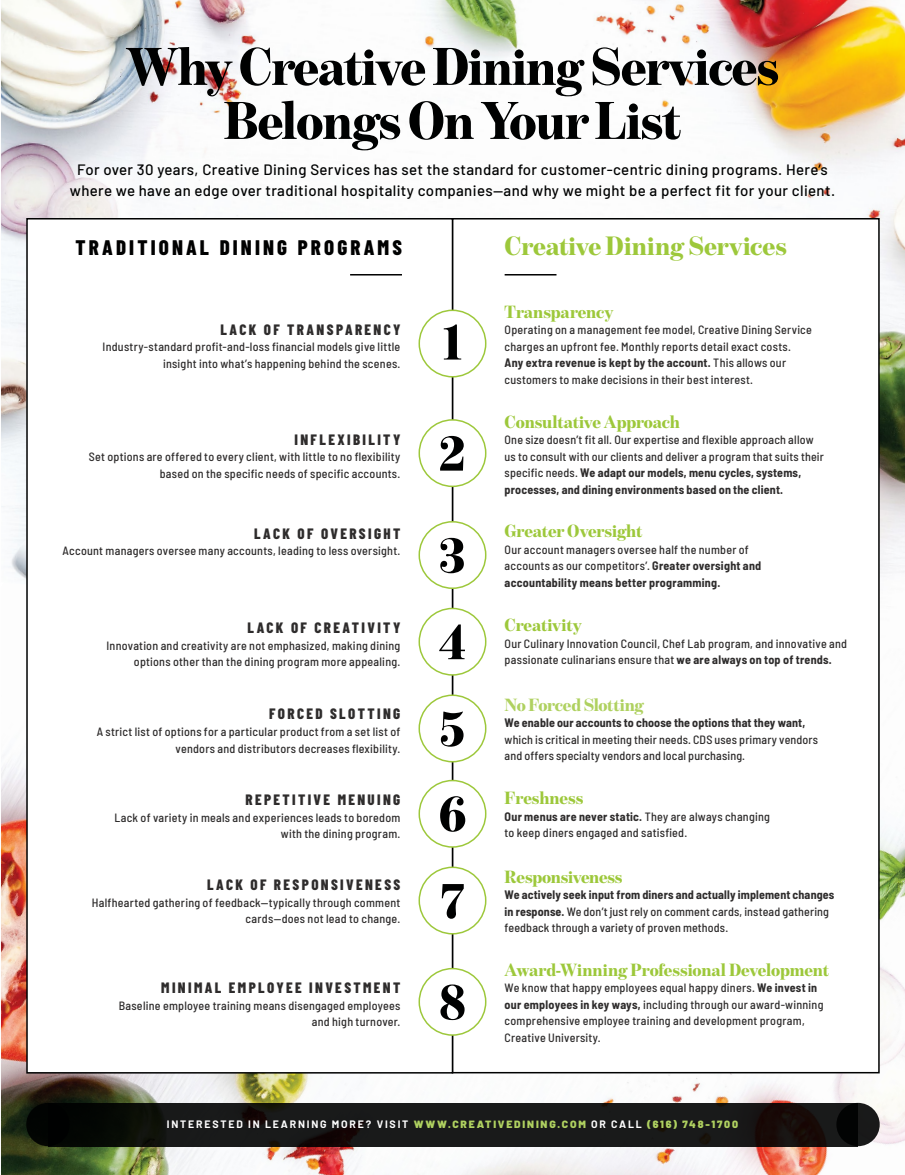
<style>
.page{position:relative;width:905px;height:1175px;background:#fff}
.page>*{position:absolute;margin:0;border:0;box-sizing:border-box;transform-origin:0 0}
.t1{font:900 54px/54px "Benton Mod Disp";letter-spacing:-.02em;color:#000101;text-align:center}
.t2{font:900 52.5px/86.4px "Benton Mod Disp";color:#000101}
.t3{font:900 27px "Benton Mod Disp";color:#9dc83b}
.t4{font:800 21px "Barlow Condensed";letter-spacing:.15em;color:#000101}
.t5{font:900 18px "Benton Mod Disp";letter-spacing:-.01em;color:#9dc83b}
.t6{font:900 18px "Benton Mod Disp";letter-spacing:-.015em;color:#afd160}
.t7{font:500 15px/21px "Barlow";letter-spacing:.025em;color:#000101;text-align:center}
.t8{font:800 15px "Barlow Condensed";letter-spacing:.155em;color:#2e2c2c}
.t9{font:500 semi-condensed 12px/16.5px "Barlow";letter-spacing:.02em;color:#2e2c2c}
.t10{font:700 semi-condensed 12px "Barlow";letter-spacing:.01em;color:#2e2c2c}
.t11{font:700 10.5px "Barlow";letter-spacing:.175em;color:#fff}
.s1{font-weight:700}
.s2{font-weight:900;color:#afd160}
</style>
<div class="page">
<img style="left:1px;top:648px;width:903px;height:526px">
<img style="left:1px;top:0;width:903px;height:648px">
<div style="left:452px;top:218px;width:427px;height:855px;background:#fff;border:2px solid #000101"></div>
<div style="left:26px;top:218px;width:427px;height:855px;background:#fff;border:2px solid #000101"></div>
<hr style="left:350px;top:274px;width:52px;height:1px;background:#000101">
<hr style="left:504px;top:274px;width:52px;height:1px;background:#000101">
<div style="left:419px;top:310px;width:66px;height:67px;background:#fff;border-radius:50%"></div>
<div style="left:418px;top:309px;width:68px;height:68px;border:2px solid #9dc83b;border-radius:50%"></div>
<div style="left:419px;top:420px;width:66px;height:66px;background:#fff;border-radius:50%"></div>
<div style="left:418px;top:419px;width:68px;height:68px;border:2px solid #9dc83b;border-radius:50%"></div>
<div style="left:419px;top:522px;width:66px;height:66px;background:#fff;border-radius:50%"></div>
<div style="left:418px;top:521px;width:68px;height:68px;border:2px solid #9dc83b;border-radius:50%"></div>
<div style="left:419px;top:608px;width:66px;height:67px;background:#fff;border-radius:50%"></div>
<div style="left:418px;top:607px;width:68px;height:68px;border:2px solid #9dc83b;border-radius:50%"></div>
<div style="left:419px;top:695px;width:66px;height:66px;background:#fff;border-radius:50%"></div>
<div style="left:418px;top:694px;width:68px;height:68px;border:2px solid #9dc83b;border-radius:50%"></div>
<div style="left:419px;top:780px;width:66px;height:67px;background:#fff;border-radius:50%"></div>
<div style="left:418px;top:779px;width:68px;height:68px;border:2px solid #9dc83b;border-radius:50%"></div>
<div style="left:419px;top:867px;width:66px;height:66px;background:#fff;border-radius:50%"></div>
<div style="left:418px;top:866px;width:68px;height:68px;border:2px solid #9dc83b;border-radius:50%"></div>
<div style="left:419px;top:968px;width:66px;height:67px;background:#fff;border-radius:50%"></div>
<div style="left:418px;top:967px;width:68px;height:68px;border:2px solid #9dc83b;border-radius:50%"></div>
<div style="left:836px;top:1102px;width:43px;height:44px;background:linear-gradient(to bottom,#262626,#141414);border-radius:50%"></div>
<svg style="left:53px;top:1102px;width:804px;height:44px;background:#1a1918"></svg>
<div style="left:26px;top:1102px;width:44px;height:44px;background:#000101;border-radius:50%"></div>
<h1 class="t1" style="left:126px;top:39px;width:655px">Why Creative Dining Services<br>Belongs On Your List</h1>
<p class="t7" style="left:70px;top:158px;width:766px">For over 30 years, Creative Dining Services has set the standard for customer-centric dining programs. Here’s where we have an edge over traditional hospitality companies—and why we might be a perfect fit for your client.</p>
<h3 class="t4" style="left:76px;top:232px;width:328px">TRADITIONAL DINING PROGRAMS</h3>
<h3 class="t3" style="left:504px;top:231px;width:284px">Creative Dining Services</h3>
<p class="t8" style="left:220px;top:318px;width:181px">LACK OF TRANSPARENCY</p>
<p class="t9" style="left:103px;top:337px;width:299px;text-align:right">Industry-standard profit-and-loss financial models give little insight into what’s happening behind the scenes.</p>
<p class="t8" style="left:294px;top:428px;width:107px">INFLEXIBILITY</p>
<p class="t9" style="left:89px;top:447px;width:313px;text-align:right">Set options are offered to every client, with little to no flexibility based on the specific needs of specific accounts.</p>
<p class="t8" style="left:254px;top:522px;width:148px">LACK OF OVERSIGHT</p>
<p class="t9" style="left:63px;top:541px;width:339px">Account managers oversee many accounts, leading to less oversight.</p>
<p class="t8" style="left:248px;top:617px;width:154px">LACK OF CREATIVITY</p>
<p class="t9" style="left:106px;top:636px;width:295px;text-align:right">Innovation and creativity are not emphasized, making dining options other than the dining program more appealing.</p>
<p class="t8" style="left:269px;top:703px;width:133px">FORCED SLOTTING</p>
<p class="t9" style="left:97px;top:722px;width:305px;text-align:right">A strict list of options for a particular product from a set list of vendors and distributors decreases flexibility.</p>
<p class="t8" style="left:245px;top:789px;width:156px">REPETITIVE MENUING</p>
<p class="t9" style="left:114px;top:808px;width:287px;text-align:right">Lack of variety in meals and experiences leads to boredom with the dining program.</p>
<p class="t8" style="left:207px;top:874px;width:195px">LACK OF RESPONSIVENESS</p>
<p class="t9" style="left:92px;top:893px;width:310px;text-align:right">Halfhearted gathering of feedback—typically through comment cards—does not lead to change.</p>
<p class="t8" style="left:161px;top:977px;width:240px">MINIMAL EMPLOYEE INVESTMENT</p>
<p class="t9" style="left:119px;top:996px;width:283px;text-align:right">Baseline employee training means disengaged employees and high turnover.</p>
<h2 class="t2" style="left:439px;top:286px;width:27px;line-height:111px">1<br>2</h2>
<h2 class="t2" style="left:438px;top:511px;width:29px;text-align:justify">3<br>4<br>5<br>6<br>7</h2>
<h2 class="t2" style="left:439px;top:958px;width:28px">8</h2>
<h3 class="t5" style="left:504px;top:301px;width:110px">Transparency</h3>
<p class="t9" style="left:504px;top:320px;width:309px">Operating on a management fee model, Creative Dining Service charges an upfront fee. Monthly reports detail exact costs.<br><span class="s1">Any extra revenue is kept by the account.</span> This allows our customers to make decisions in their best interest.</p>
<h3 class="t5" style="left:504px;top:411px;width:177px">Consultative Approach</h3>
<p class="t9" style="left:504px;top:430px;width:321px">One size doesn’t fit all. Our expertise and flexible approach allow us to consult with our clients and deliver a program that suits their specific needs. <span class="s1">We adapt our models, menu cycles, systems, processes, and dining environments based on the client.</span></p>
<h3 class="t5" style="left:504px;top:521px;width:139px">Greater Oversight</h3>
<p class="t9" style="left:504px;top:540px;width:258px">Our account managers oversee half the number of accounts as our competitors’. <span class="s1">Greater oversight and accountability means better programming.</span></p>
<h3 class="t5" style="left:504px;top:615px;width:79px">Creativity</h3>
<p class="t9" style="left:504px;top:634px;width:344px">Our Culinary Innovation Council, Chef Lab program, and innovative and passionate culinarians ensure that <span class="s1">we are always on top of trends.</span></p>
<h3 class="t6" style="left:504px;top:694px;width:141px">No Forced Slotting</h3>
<p class="t10" style="left:504px;top:714px;width:302px">We enable our accounts to choose the options that they want,</p>
<p class="t9" style="left:504px;top:730px;width:315px">which is critical in meeting their needs. CDS uses primary vendors and offers specialty vendors and local purchasing.</p>
<h3 class="t5" style="left:504px;top:788px;width:80px">Freshness</h3>
<p class="t9" style="left:504px;top:807px;width:267px"><span class="s1">Our menus are never static.</span> They are always changing to keep diners engaged and satisfied.</p>
<h3 class="t5" style="left:504px;top:866px;width:119px">Responsiveness</h3>
<p class="t9" style="left:504px;top:885px;width:331px"><span class="s1">We actively seek input from diners and actually implement changes in response.</span> We don’t just rely on comment cards, instead gathering feedback through a variety of proven methods.</p>
<h3 class="t5" style="left:504px;top:959px;width:326px">Award-Winning Professional Development</h3>
<p class="t9" style="left:504px;top:978px;width:320px">We know that happy employees equal happy diners. <span class="s1">We invest in our employees in key ways,</span> including through our award-winning comprehensive employee training and development program, Creative University.</p>
<p class="t11" style="left:167px;top:1116px;width:572px">INTERESTED IN LEARNING MORE? VISIT <span class="s2">WWW.CREATIVEDINING.COM</span> OR CALL <span class="s2">(616) 748-1700</span></p>
</div>
